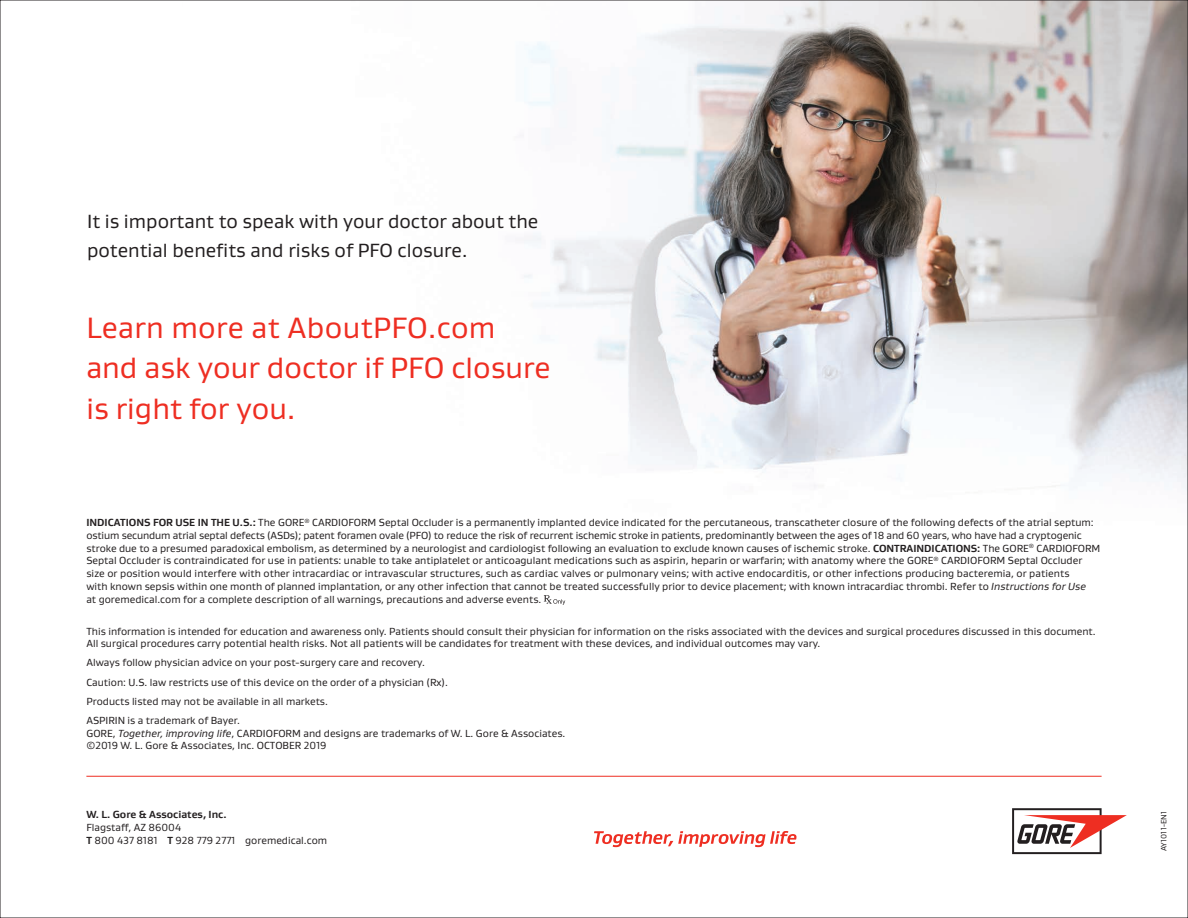
<style>
.page{position:relative;width:1188px;height:918px;background:#fff}
.page>*{position:absolute;margin:0;border:0;box-sizing:border-box;transform-origin:0 0}
.Body_Text_9_5_13{font:30px/40.5px "Gore Gustan";color:#ee2e22}
.Body_Text_9_5_13-2{font:19.5px/28.5px "Gore Gustan";color:#231f20}
.Legal_Text_7_8_5{font:10.5px/12.8px "Gore Gustan";color:#231f20}
.Contact_Address_7_8{font:10.5px "Gore Gustan";color:#231f20}
.Contact_Address_7_8-2{font:700 10.5px "Gore Gustan";color:#231f20}
.Legal_Text_7_8_5-2{font:7.8px "Gore Gustan";letter-spacing:.02em;color:#231f20}
.s1{font-weight:700}
.s2{font-style:italic}
</style>
<div class="page">
<img style="left:524px;top:2px;width:662px;height:600px">
<svg style="left:1012px;top:808px;width:115px;height:46px"></svg>
<svg style="left:594px;top:831px;width:203px;height:16px"></svg>
<hr style="left:86px;top:776px;width:1016px;height:1px;background:#ee2e22">
<svg style="left:544px;top:595px;width:21px;height:10px"></svg>
<p class="Body_Text_9_5_13-2" style="left:87px;top:207px;width:453px">It is important to speak with your doctor about the potential benefits and risks of PFO closure.</p>
<p class="Body_Text_9_5_13" style="left:86px;top:306px;width:466px">Learn more at AboutPFO.com and ask your doctor if PFO closure is right for you.</p>
<p class="Legal_Text_7_8_5" style="left:86px;top:516px;width:1016px"><span class="s1">INDICATIONS FOR USE IN THE U.S.:</span> The GORE<sup>®</sup> CARDIOFORM Septal Occluder is a permanently implanted device indicated for the percutaneous, transcatheter closure of the following defects of the atrial septum: ostium secundum atrial septal defects (ASDs); patent foramen ovale (PFO) to reduce the risk of recurrent ischemic stroke in patients, predominantly between the ages of 18 and 60 years, who have had a cryptogenic stroke due to a presumed paradoxical embolism, as determined by a neurologist and cardiologist following an evaluation to exclude known causes of ischemic stroke. <span class="s1">CONTRAINDICATIONS:</span> The GORE<sup>®</sup> CARDIOFORM Septal Occluder is contraindicated for use in patients: unable to take antiplatelet or anticoagulant medications such as aspirin, heparin or warfarin; with anatomy where the GORE<sup>®</sup> CARDIOFORM Septal Occluder size or position would interfere with other intracardiac or intravascular structures, such as cardiac valves or pulmonary veins; with active endocarditis, or other infections producing bacteremia, or patients<br>with known sepsis within one month of planned implantation, or any other infection that cannot be treated successfully prior to device placement; with known intracardiac thrombi. Refer to <span class="s2">Instructions for Use<br></span>at goremedical.com for a complete description of all warnings, precautions and adverse events.</p>
<p class="Legal_Text_7_8_5" style="left:86px;top:624px;width:1011px">This information is intended for education and awareness only. Patients should consult their physician for information on the risks associated with the devices and surgical procedures discussed in this document.<br>All surgical procedures carry potential health risks. Not all patients will be candidates for treatment with these devices, and individual outcomes may vary.</p>
<p class="Legal_Text_7_8_5" style="left:86px;top:656px;width:340px">Always follow physician advice on your post-surgery care and recovery.</p>
<p class="Legal_Text_7_8_5" style="left:86px;top:675px;width:363px">Caution: U.S. law restricts use of this device on the order of a physician (Rx).</p>
<p class="Legal_Text_7_8_5" style="left:86px;top:694px;width:243px">Products listed may not be available in all markets.</p>
<p class="Legal_Text_7_8_5" style="left:86px;top:713px;width:481px">ASPIRIN is a trademark of Bayer.<br>GORE, <span class="s2">Together, improving life</span>, CARDIOFORM and designs are trademarks of W. L. Gore &amp; Associates. ©2019 W. L. Gore &amp; Associates, Inc. OCTOBER 2019</p>
<p class="Contact_Address_7_8-2" style="left:86px;top:808px;width:142px">W. L. Gore &amp; Associates, Inc.</p>
<p class="Contact_Address_7_8" style="left:86px;top:821px;width:96px">Flagstaff, AZ 86004</p>
<p class="Contact_Address_7_8" style="left:86px;top:833px;width:242px"><span class="s1">T</span> 800 437 8181 <span class="s1">T</span> 928 779 2771 goremedical.com</p>
<p class="Legal_Text_7_8_5-2" style="left:1159px;top:851px;width:42px;rotate:-90deg">AY1011-EN1</p>
</div>
